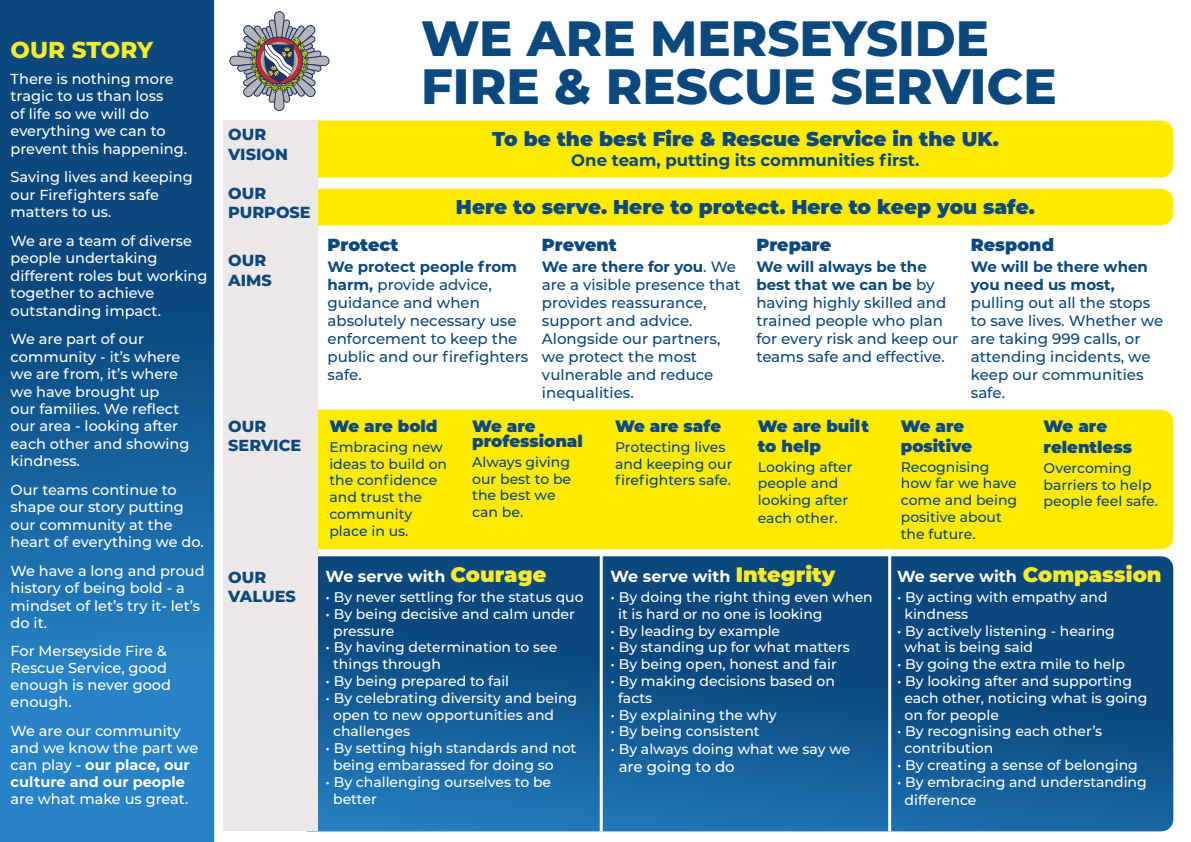
<style>
.page{position:relative;width:1191px;height:842px;background:#fff}
.page>*{position:absolute;margin:0;border:0;box-sizing:border-box;transform-origin:0 0}
.t1{font:800 49.5px/48.5px "Montserrat";color:#0a487e}
.t2{font:800 23px "Montserrat";letter-spacing:-.005em;color:#f8eb2a}
.t3{font:900 20px "Montserrat";color:#0a487e}
.t4{font:900 17.5px "Montserrat";color:#0a487e}
.t5{font:900 16.5px/19.8px "Montserrat";color:#0a487e}
.t6{font:700 16.5px "Montserrat";color:#0a487e}
.t7{font:700 16px "Montserrat";color:#fff}
.t8{font:800 16px/19.2px "Montserrat";color:#0a487e}
.t9{font:500 15px/18px "Montserrat";color:#0a487e}
.t10{font:500 15px "Montserrat";color:#fff}
.t11{font:500 14.5px/17.4px "Montserrat";color:#fff}
.t12{font:500 14px/16.8px "Montserrat";color:#fff}
.t13{font:500 14px/16.8px "Montserrat";color:#0a487e}
.s1{font-weight:700}
.s2{font-weight:900;font-size:21px;color:#f8eb2a}
</style>
<div class="page">
<div style="left:271px;top:410px;width:902px;height:139px;background:#ffea00;border-radius:12px"></div>
<svg style="left:296px;top:556px;width:877px;height:275px;background:#11568e"></svg>
<div style="left:271px;top:189px;width:902px;height:36px;background:#ffea00;border-radius:12px"></div>
<div style="left:274px;top:12px;width:10px;height:49px;background:#b4b5b8;border-radius:5px"></div>
<div style="left:274px;top:11px;width:10px;height:51px;border:1px solid #1b3463;border-radius:5px"></div>
<div style="left:230px;top:56px;width:50px;height:10px;background:#b4b5b8;border-radius:5px"></div>
<div style="left:229px;top:56px;width:52px;height:10px;border:1px solid #1b3463;border-radius:5px"></div>
<div style="left:274px;top:61px;width:10px;height:50px;background:#b4b5b8;border-radius:5px"></div>
<div style="left:274px;top:60px;width:10px;height:51px;border:1px solid #1b3463;border-radius:5px"></div>
<div style="left:278px;top:56px;width:51px;height:10px;background:#b4b5b8;border-radius:5px"></div>
<div style="left:278px;top:56px;width:51px;height:10px;border:1px solid #1b3463;border-radius:5px"></div>
<svg style="left:237px;top:19px;width:84px;height:84px"></svg>
<div style="left:271px;top:120px;width:902px;height:57px;background:#ffea00;border-radius:12px"></div>
<div style="left:223px;top:120px;width:94px;height:711px;background:#ede8e8"></div>
<svg style="left:0;top:0;width:214px;height:842px;background:#15609b"></svg>
<hr style="left:888px;top:549px;width:3px;height:282px;background:#fff">
<hr style="left:600px;top:551px;width:3px;height:280px;background:#fff">
<p class="t2" style="left:11px;top:33px;width:144px">OUR STORY</p>
<p class="t11" style="left:11px;top:70px;width:178px">There is nothing more tragic to us than loss<br>of life so we will do everything we can to prevent this happening.</p>
<p class="t11" style="left:11px;top:168px;width:184px">Saving lives and keeping our Firefighters safe matters to us.</p>
<p class="t11" style="left:11px;top:232px;width:198px">We are a team of diverse people undertaking different roles but working together to achieve outstanding impact.</p>
<p class="t11" style="left:11px;top:330px;width:180px">We are part of our community - it’s where we are from, it’s where we have brought up<br>our families. We reflect our area - looking after each other and showing kindness.</p>
<p class="t11" style="left:11px;top:480px;width:195px">Our teams continue to shape our story putting our community at the heart of everything we do.</p>
<p class="t11" style="left:11px;top:561px;width:195px">We have a long and proud history of being bold - a mindset of let’s try it- let’s do it.</p>
<p class="t11" style="left:11px;top:642px;width:162px;line-height:17px">For Merseyside Fire &amp;<br>Rescue Service, good enough is never good enough.</p>
<p class="t11" style="left:11px;top:721px;width:189px;line-height:17.1px">We are our community and we know the part we can play - <span class="s1">our place, our culture and our people </span>are what make us great.</p>
<p class="t8" style="left:228px;top:124px;width:61px">OUR<br>VISION</p>
<p class="t8" style="left:228px;top:182px;width:84px">OUR<br>PURPOSE</p>
<p class="t8" style="left:228px;top:250px;width:45px">OUR<br>AIMS</p>
<p class="t1" style="left:421px;top:11px;width:637px">WE ARE MERSEYSIDE<br>FIRE &amp; RESCUE SERVICE</p>
<p class="t3" style="left:492px;top:123px;width:508px">To be the best Fire &amp; Rescue Service in the UK.</p>
<p class="t6" style="left:571px;top:149px;width:350px">One team, putting its communities first.</p>
<p class="t3" style="left:456px;top:192px;width:580px">Here to serve. Here to protect. Here to keep you safe.</p>
<p class="t4" style="left:327px;top:232px;width:72px">Protect</p>
<p class="t9" style="left:327px;top:257px;width:202px"><span class="s1">We protect people from harm,</span> provide advice, guidance and when absolutely necessary use enforcement to keep the public and our firefighters safe.</p>
<p class="t4" style="left:542px;top:232px;width:76px">Prevent</p>
<p class="t9" style="left:542px;top:257px;width:200px"><span class="s1">We are there for you</span>. We are a visible presence that provides reassurance, support and advice.<br>Alongside our partners, we protect the most vulnerable and reduce inequalities.</p>
<p class="t4" style="left:756px;top:232px;width:76px">Prepare</p>
<p class="t9" style="left:756px;top:257px;width:203px"><span class="s1">We will always be the best that we can be</span> by having highly skilled and trained people who plan for every risk and keep our teams safe and effective.</p>
<p class="t4" style="left:970px;top:232px;width:85px">Respond</p>
<p class="t9" style="left:970px;top:257px;width:194px"><span class="s1">We will be there when you need us most, </span>pulling out all the stops to save lives. Whether we are taking 999 calls, or attending incidents, we keep our communities safe.</p>
<p class="t8" style="left:228px;top:415px;width:74px">OUR<br>SERVICE</p>
<p class="t5" style="left:329px;top:415px;width:110px">We are bold</p>
<p class="t13" style="left:329px;top:438px;width:119px">Embracing new ideas to build on the confidence and trust the community place in us.</p>
<p class="t5" style="left:472px;top:418px;width:112px;line-height:15px">We are professional</p>
<p class="t13" style="left:472px;top:453px;width:100px">Always giving our best to be the best we can be.</p>
<p class="t8" style="left:228px;top:566px;width:69px">OUR<br>VALUES</p>
<p class="t7" style="left:325px;top:565px;width:222px">We serve with <span class="s2">Courage</span></p>
<p class="t12" style="left:325px;top:588px;width:259px">• By never settling for the status quo</p>
<p class="t12" style="left:333px;top:605px;width:243px;text-indent:-8px">• By being decisive and calm under pressure</p>
<p class="t12" style="left:333px;top:638px;width:226px;text-indent:-8px">• By having determination to see things through</p>
<p class="t12" style="left:325px;top:672px;width:185px">• By being prepared to fail</p>
<p class="t12" style="left:333px;top:689px;width:246px;text-indent:-8px">• By celebrating diversity and being open to new opportunities and challenges</p>
<p class="t12" style="left:333px;top:739px;width:245px;text-indent:-8px">• By setting high standards and not being embarassed for doing so</p>
<p class="t12" style="left:333px;top:773px;width:219px;text-indent:-8px">• By challenging ourselves to be better</p>
<p class="t5" style="left:615px;top:415px;width:108px">We are safe</p>
<p class="t13" style="left:615px;top:438px;width:119px">Protecting lives and keeping our firefighters safe.</p>
<p class="t5" style="left:758px;top:415px;width:112px">We are built to help</p>
<p class="t13" style="left:758px;top:457px;width:96px;line-height:17.2px">Looking after people and looking after each other.</p>
<p class="t7" style="left:610px;top:565px;width:226px">We serve with <span class="s2">Integrity</span></p>
<p class="t12" style="left:618px;top:588px;width:256px;text-indent:-8px">• By doing the right thing even when it is hard or no one is looking</p>
<p class="t12" style="left:610px;top:622px;width:171px">• By leading by example</p>
<p class="t12" style="left:610px;top:638px;width:241px">• By standing up for what matters</p>
<p class="t12" style="left:610px;top:655px;width:228px">• By being open, honest and fair</p>
<p class="t12" style="left:618px;top:672px;width:218px;text-indent:-8px">• By making decisions based on facts</p>
<p class="t12" style="left:610px;top:706px;width:168px">• By explaining the why</p>
<p class="t12" style="left:610px;top:722px;width:151px">• By being consistent</p>
<p class="t12" style="left:610px;top:740px;width:241px">• By always doing what we say we</p>
<p class="t10" style="left:618px;top:757px;width:118px">are going to do</p>
<p class="t5" style="left:900px;top:415px;width:73px">We are positive</p>
<p class="t13" style="left:900px;top:458px;width:118px">Recognising how far we have come and being positive about the future.</p>
<p class="t5" style="left:1043px;top:415px;width:90px;line-height:21px">We are relentless</p>
<p class="t13" style="left:1043px;top:459px;width:116px">Overcoming barriers to help people feel safe.</p>
<p class="t7" style="left:897px;top:565px;width:266px">We serve with <span class="s2">Compassion</span></p>
<p class="t12" style="left:904px;top:588px;width:205px;text-indent:-8px">• By acting with empathy and kindness</p>
<p class="t12" style="left:904px;top:622px;width:212px;text-indent:-8px">• By actively listening - hearing what is being said</p>
<p class="t12" style="left:897px;top:655px;width:229px">• By going the extra mile to help</p>
<p class="t12" style="left:904px;top:672px;width:244px;text-indent:-8px">• By looking after and supporting each other, noticing what is going on for people</p>
<p class="t12" style="left:904px;top:722px;width:199px;text-indent:-8px">• By recognising each other’s contribution</p>
<p class="t12" style="left:897px;top:756px;width:242px">• By creating a sense of belonging</p>
<p class="t12" style="left:904px;top:772px;width:244px;line-height:18px;text-indent:-8px">• By embracing and understanding difference</p>
</div>
